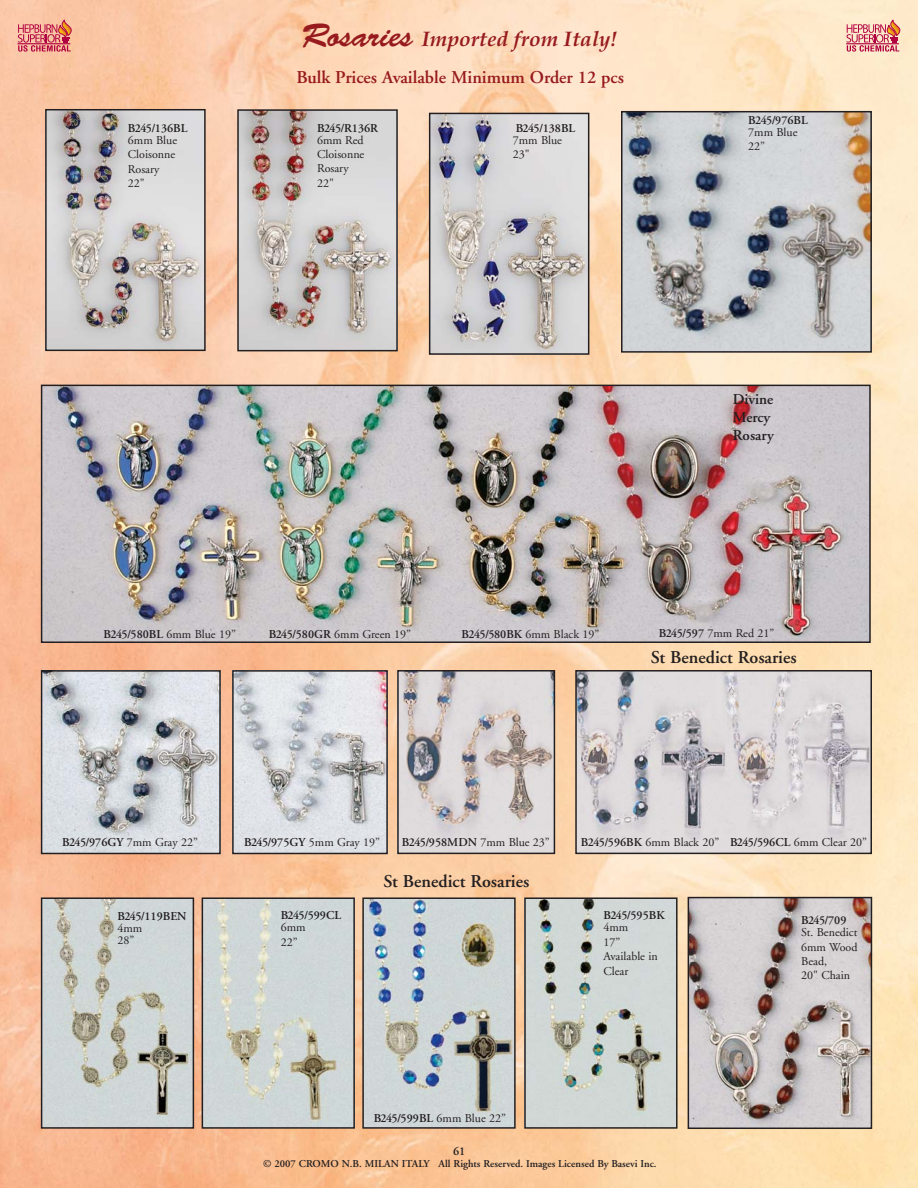
<style>
.page{position:relative;width:918px;height:1188px;background:#fff}
.page>*{position:absolute;margin:0;border:0;box-sizing:border-box;transform-origin:0 0}
.t1{font:italic 700 21px "Book Antiqua";color:#971b1e}
.t2{font:600 18px "Adobe Garamond";color:#231f20}
.t3{font:600 18px "Adobe Garamond";color:#971b1e}
.t4{font:600 15px/18px "Adobe Garamond";color:#231f20}
.t5{font:12px/14.4px "Adobe Garamond";color:#231f20}
.t6{font:600 12px "Adobe Garamond";color:#231f20}
.t7{font:600 10.5px "Adobe Garamond";color:#231f20}
.s1{font-family:"Brush Script Std";font-weight:400;font-style:normal;font-size:33px}
.s2{font-weight:400}
.s3{font-weight:600}
</style>
<div class="page">
<img style="left:0;top:0;width:918px;height:1188px">
<svg style="left:18px;top:19px;width:55px;height:33px;background:#e1847e"></svg>
<hr style="left:17px;top:43px;width:53px;height:1px;background:#b00241">
<svg style="left:846px;top:20px;width:54px;height:32px;background:#e29794"></svg>
<hr style="left:846px;top:43px;width:53px;height:1px;background:#b00241">
<img style="left:48px;top:112px;width:155px;height:236px">
<div style="left:45px;top:109px;width:161px;height:242px;border:2px solid #231f20"></div>
<img style="left:44px;top:673px;width:174px;height:178px">
<div style="left:41px;top:670px;width:180px;height:184px;border:2px solid #231f20"></div>
<img style="left:235px;top:673px;width:150px;height:178px">
<div style="left:232px;top:670px;width:156px;height:184px;border:2px solid #231f20"></div>
<img style="left:400px;top:673px;width:152px;height:178px">
<div style="left:397px;top:670px;width:158px;height:184px;border:2px solid #231f20"></div>
<img style="left:578px;top:673px;width:291px;height:178px">
<div style="left:575px;top:670px;width:297px;height:184px;border:2px solid #231f20"></div>
<img style="left:44px;top:900px;width:147px;height:226px">
<div style="left:41px;top:897px;width:153px;height:232px;border:2px solid #231f20"></div>
<img style="left:205px;top:900px;width:147px;height:226px">
<div style="left:202px;top:897px;width:153px;height:232px;border:2px solid #231f20"></div>
<img style="left:365px;top:900px;width:148px;height:226px">
<div style="left:362px;top:897px;width:154px;height:232px;border:2px solid #231f20"></div>
<img style="left:527px;top:900px;width:148px;height:226px">
<div style="left:524px;top:897px;width:154px;height:232px;border:2px solid #231f20"></div>
<img style="left:240px;top:112px;width:155px;height:236px">
<div style="left:237px;top:109px;width:161px;height:242px;border:2px solid #231f20"></div>
<img style="left:432px;top:116px;width:154px;height:236px">
<div style="left:429px;top:113px;width:160px;height:242px;border:2px solid #231f20"></div>
<img style="left:691px;top:900px;width:178px;height:226px">
<div style="left:688px;top:897px;width:184px;height:232px;border:2px solid #231f20"></div>
<img style="left:624px;top:114px;width:245px;height:236px">
<div style="left:621px;top:111px;width:251px;height:242px;border:2px solid #231f20"></div>
<img style="left:44px;top:388px;width:824px;height:252px">
<div style="left:41px;top:385px;width:830px;height:258px;border:2px solid #231f20"></div>
<h1 class="t1" style="left:301px;top:27px;width:318px"><span class="s1">Rosaries</span> Imported from Italy!</h1>
<p class="t6" style="left:128px;top:123px;width:61px">B245/136BL</p>
<p class="t5" style="left:128px;top:134px;width:51px">6mm Blue<br>Cloisonne<br>Rosary<br>22"</p>
<h2 class="t3" style="left:296px;top:70px;width:329px">Bulk Prices Available Minimum Order 12 pcs</h2>
<p class="t6" style="left:317px;top:123px;width:63px">B245/R136R</p>
<p class="t5" style="left:317px;top:134px;width:49px">6mm Red<br>Cloisonne<br>Rosary<br>22"</p>
<p class="t6" style="left:516px;top:123px;width:61px">B245/138BL</p>
<p class="t5" style="left:513px;top:134px;width:51px">7mm Blue<br>23"</p>
<p class="t6" style="left:748px;top:115px;width:61px">B245/976BL</p>
<p class="t5" style="left:748px;top:126px;width:51px">7mm Blue<br>22”</p>
<p class="t4" style="left:733px;top:392px;width:42px">Divine<br>Mercy<br>Rosary</p>
<p class="t6" style="left:104px;top:630px;width:134px">B245/580BL <span class="s2">6mm Blue 19”</span></p>
<p class="t5" style="left:269px;top:629px;width:144px"><span class="s3">B245/580GR</span> 6mm Green 19”</p>
<p class="t5" style="left:462px;top:629px;width:139px"><span class="s3">B245/580BK</span> 6mm Black 19”</p>
<p class="t5" style="left:659px;top:627px;width:117px"><span class="s3">B245/597</span> 7mm Red 21”</p>
<h2 class="t2" style="left:651px;top:650px;width:147px">St Benedict Rosaries</h2>
<p class="t6" style="left:62px;top:837px;width:137px">B245/976GY <span class="s2">7mm Gray 22”</span></p>
<p class="t6" style="left:244px;top:838px;width:137px">B245/975GY <span class="s2">5mm Gray 19”</span></p>
<p class="t6" style="left:402px;top:838px;width:149px">B245/958MDN <span class="s2">7mm Blue 23”</span></p>
<p class="t5" style="left:581px;top:836px;width:288px"><span class="s3">B245/596BK</span> 6mm Black 20” <span class="s3">B245/596CL</span> 6mm Clear 20”</p>
<p class="t6" style="left:118px;top:911px;width:71px">B245/119BEN</p>
<p class="t5" style="left:118px;top:924px;width:26px;line-height:11.9px">4mm<br>28”</p>
<p class="t6" style="left:281px;top:911px;width:62px">B245/599CL</p>
<p class="t5" style="left:281px;top:921px;width:26px">6mm<br>22”</p>
<h2 class="t2" style="left:384px;top:874px;width:147px">St Benedict Rosaries</h2>
<p class="t6" style="left:374px;top:1113px;width:134px">B245/599BL <span class="s2">6mm Blue 22”</span></p>
<p class="t6" style="left:453px;top:1146px;width:14px">61</p>
<p class="t6" style="left:604px;top:911px;width:63px">B245/595BK</p>
<p class="t5" style="left:604px;top:921px;width:56px">4mm<br>17”<br>Available in<br>Clear</p>
<p class="t7" style="left:263px;top:1160px;width:395px">© 2007 CROMO N.B. MILAN ITALY All Rights Reserved. Images Licensed By Basevi Inc.</p>
<p class="t6" style="left:801px;top:916px;width:47px">B245/709</p>
<p class="t5" style="left:801px;top:926px;width:58px">St. Benedict<br>6mm Wood<br>Bead,<br>20" Chain</p>
</div>
